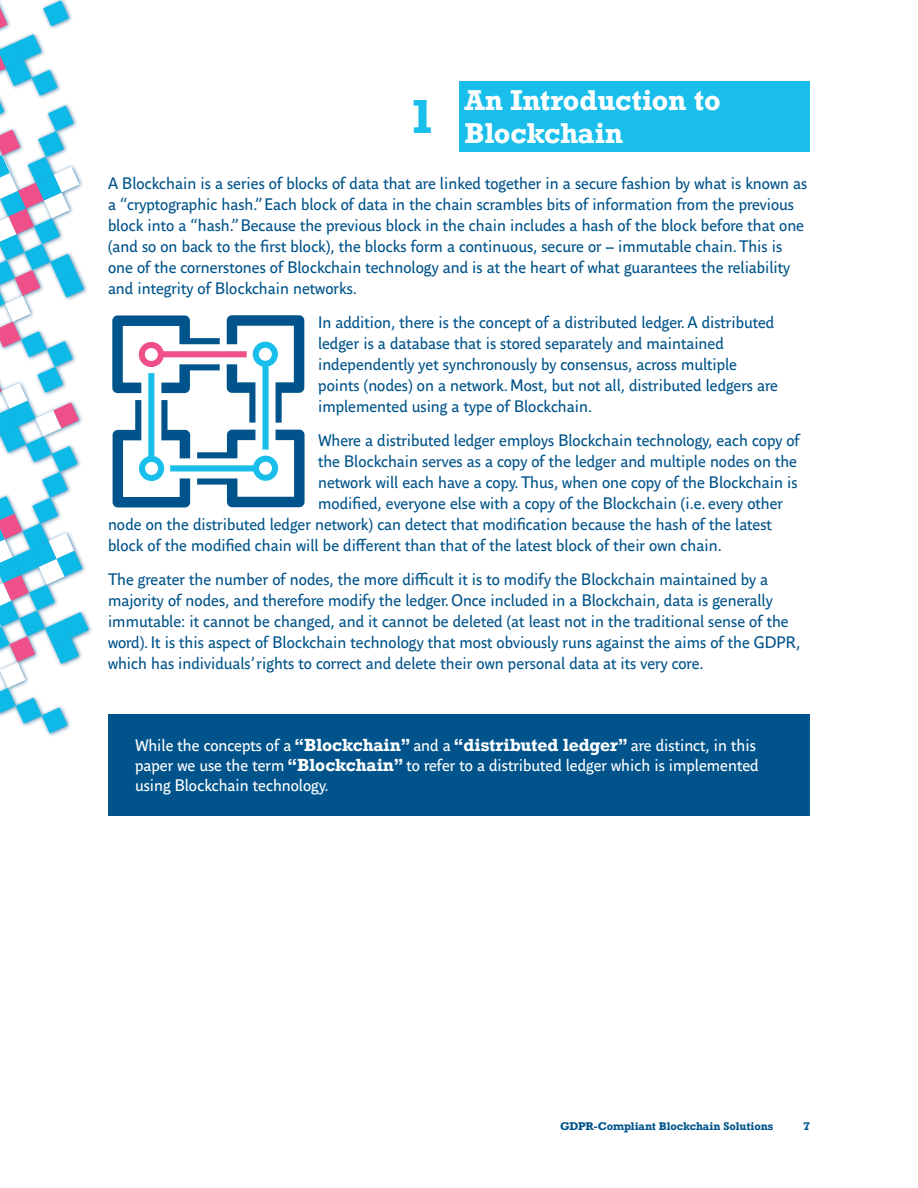
<style>
.page{position:relative;width:918px;height:1188px;background:#fff}
.page>*{position:absolute;margin:0;border:0;box-sizing:border-box;transform-origin:0 0}
.t1{font:700 45px "Rockwell";color:#1abeea}
.t2{font:700 27px/32.4px "Rockwell";color:#fff}
.t3{font:16.5px/21px "Parisine Office Std";color:#00548b}
.t4{font:16.5px/19.8px "Parisine Office Std";color:#fff}
.t5{font:700 10.5px "Rockwell";letter-spacing:-.005em;color:#00548b}
.s1{font-family:"Rockwell";font-weight:700}
</style>
<div class="page">
<svg style="left:0;top:0;width:89px;height:733px"></svg>
<div style="left:459px;top:81px;width:351px;height:70px;background:#1abeea"></div>
<div style="left:108px;top:714px;width:702px;height:101px;background:#00548b"></div>
<svg style="left:112px;top:315px;width:193px;height:192px"></svg>
<h2 class="t2" style="left:464px;top:84px;width:258px">An Introduction to<br>Blockchain</h2>
<p class="t3" style="left:108px;top:173px;width:701px">A Blockchain is a series of blocks of data that are linked together in a secure fashion by what is known as a “cryptographic hash.” Each block of data in the chain scrambles bits of information from the previous block into a “hash.” Because the previous block in the chain includes a hash of the block before that one (and so on back to the first block), the blocks form a continuous, secure or -- immutable chain. This is one of the cornerstones of Blockchain technology and is at the heart of what guarantees the reliability and integrity of Blockchain networks.</p>
<p class="t3" style="left:318px;top:312px;width:462px">In addition, there is the concept of a distributed ledger. A distributed ledger is a database that is stored separately and maintained independently yet synchronously by consensus, across multiple points (nodes) on a network. Most, but not all, distributed ledgers are implemented using a type of Blockchain.</p>
<p class="t3" style="left:318px;top:430px;width:483px">Where a distributed ledger employs Blockchain technology, each copy of</p>
<p class="t3" style="left:318px;top:451px;width:481px">the Blockchain serves as a copy of the ledger and multiple nodes on the</p>
<p class="t3" style="left:318px;top:472px;width:481px">network will each have a copy. Thus, when one copy of the Blockchain is</p>
<p class="t3" style="left:318px;top:493px;width:467px">modified, everyone else with a copy of the Blockchain (i.e. every other</p>
<p class="t3" style="left:108px;top:514px;width:665px">node on the distributed ledger network) can detect that modification because the hash of the latest</p>
<p class="t3" style="left:108px;top:535px;width:615px">block of the modified chain will be different than that of the latest block of their own chain.</p>
<p class="t3" style="left:108px;top:569px;width:694px">The greater the number of nodes, the more difficult it is to modify the Blockchain maintained by a majority of nodes, and therefore modify the ledger. Once included in a Blockchain, data is generally immutable: it cannot be changed, and it cannot be deleted (at least not in the traditional sense of the word). It is this aspect of Blockchain technology that most obviously runs against the aims of the GDPR, which has individuals’ rights to correct and delete their own personal data at its very core.</p>
<h1 class="t1" style="left:408px;top:88px;width:30px">1</h1>
<p class="t4" style="left:135px;top:736px;width:625px">While the concepts of a <span class="s1">“Blockchain”</span> and a <span class="s1">“distributed ledger”</span> are distinct, in this paper we use the term <span class="s1">“Blockchain”</span> to refer to a distributed ledger which is implemented using Blockchain technology.</p>
<p class="t5" style="left:560px;top:1120px;width:215px">GDPR-Compliant Blockchain Solutions</p>
<p class="t5" style="left:803px;top:1120px;width:8px">7</p>
</div>
